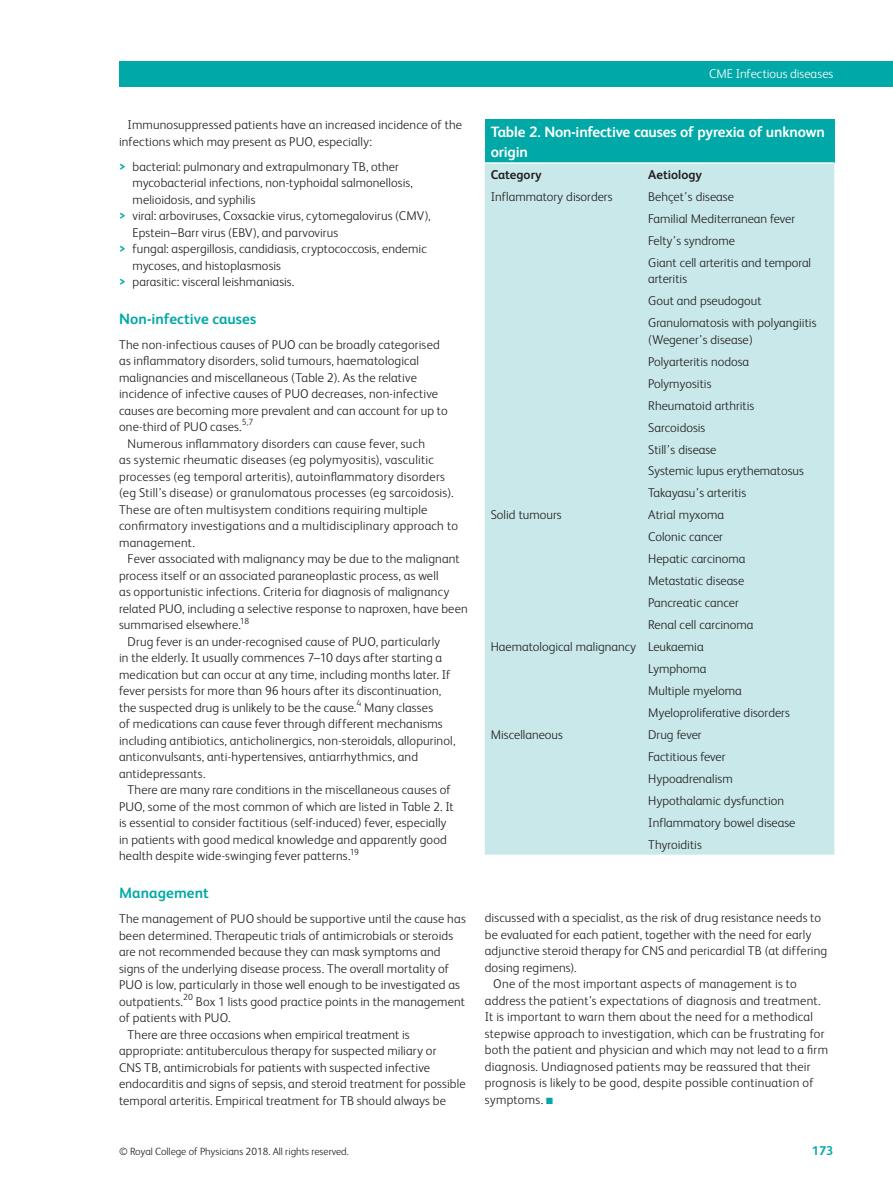
<style>
.page{position:relative;width:893px;height:1191px;background:#fff}
.page>*{position:absolute;margin:0;border:0;box-sizing:border-box;transform-origin:0 0}
.t1{font:700 15px/20.2px "FS Albert";letter-spacing:-.01em;color:#fff}
.t2{font:700 15px "FS Albert";letter-spacing:.005em;color:#00a9a7}
.t3{font:300 12.75px/21.9px "FS Albert";letter-spacing:.01em;color:#231f20}
.t4{font:300 12.75px "FS Albert";letter-spacing:.005em;color:#fff}
.t5{font:700 12.75px "FS Albert";color:#231f20}
.t6{font:700 12.75px "FS Albert";color:#00a9a7}
.t7{font:300 10.5px "FS Albert";color:#231f20}
.s1{font-weight:700;color:#00a9a7}
.s2{color:#00a9a7}
</style>
<div class="page">
<div style="left:119px;top:62px;width:774px;height:25px;background:#00a9a7"></div>
<div style="left:485px;top:119px;width:349px;height:44px;background:#00a9a7"></div>
<div style="left:485px;top:164px;width:349px;height:690px;background:#c9e8e9"></div>
<hr style="left:485px;top:162px;width:349px;height:2px;background:#fff">
<p class="t3" style="left:119px;top:118px;width:344px;line-height:16.5px;text-indent:9px">Immunosuppressed patients have an increased incidence of the infections which may present as PUO, especially:</p>
<p class="t3" style="left:119px;top:157px;width:281px"><span class="s1">&gt;</span> bacterial: pulmonary and extrapulmonary TB, other</p>
<p class="t3" style="left:133px;top:173px;width:282px">mycobacterial infections, non-typhoidal salmonellosis,</p>
<p class="t3" style="left:133px;top:190px;width:124px">melioidosis, and syphilis</p>
<p class="t3" style="left:119px;top:206px;width:313px"><span class="s1">&gt;</span> viral: arboviruses, Coxsackie virus, cytomegalovirus (CMV),</p>
<p class="t3" style="left:133px;top:223px;width:207px">Epstein–Barr virus (EBV), and parvovirus</p>
<p class="t3" style="left:119px;top:239px;width:309px"><span class="s1">&gt;</span> fungal: aspergillosis, candidiasis, cryptococcosis, endemic</p>
<p class="t3" style="left:133px;top:256px;width:150px">mycoses, and histoplasmosis</p>
<p class="t3" style="left:119px;top:272px;width:177px"><span class="s1">&gt;</span> parasitic: visceral leishmaniasis.</p>
<p class="t2" style="left:119px;top:312px;width:139px">Non-infective causes</p>
<p class="t3" style="left:119px;top:335px;width:322px">The non-infectious causes of PUO can be broadly categorised</p>
<p class="t3" style="left:119px;top:351px;width:301px">as inflammatory disorders, solid tumours, haematological</p>
<p class="t3" style="left:119px;top:368px;width:299px">malignancies and miscellaneous (Table 2 ). As the relative</p>
<p class="t3" style="left:119px;top:384px;width:321px">incidence of infective causes of PUO decreases, non-infective</p>
<p class="t3" style="left:119px;top:401px;width:330px">causes are becoming more prevalent and can account for up to</p>
<p class="t3" style="left:119px;top:417px;width:136px">one-third of PUO cases. <sup>5,7</sup></p>
<p class="t3" style="left:128px;top:434px;width:299px">Numerous inflammatory disorders can cause fever, such</p>
<p class="t3" style="left:119px;top:450px;width:316px">as systemic rheumatic diseases (eg polymyositis), vasculitic</p>
<p class="t3" style="left:119px;top:467px;width:327px">processes (eg temporal arteritis), autoinflammatory disorders</p>
<p class="t3" style="left:119px;top:483px;width:336px">(eg Still’s disease) or granulomatous processes (eg sarcoidosis).</p>
<p class="t3" style="left:119px;top:500px;width:310px">These are often multisystem conditions requiring multiple</p>
<p class="t3" style="left:119px;top:516px;width:340px">confirmatory investigations and a multidisciplinary approach to</p>
<p class="t3" style="left:119px;top:533px;width:78px">management.</p>
<p class="t3" style="left:128px;top:549px;width:334px">Fever associated with malignancy may be due to the malignant</p>
<p class="t3" style="left:119px;top:566px;width:321px">process itself or an associated paraneoplastic process, as well</p>
<p class="t3" style="left:119px;top:582px;width:332px">as opportunistic infections. Criteria for diagnosis of malignancy</p>
<p class="t3" style="left:119px;top:599px;width:350px">related PUO, including a selective response to naproxen, have been</p>
<p class="t3" style="left:119px;top:615px;width:132px">summarised elsewhere. <sup>18</sup></p>
<p class="t3" style="left:128px;top:632px;width:314px">Drug fever is an under-recognised cause of PUO, particularly</p>
<p class="t3" style="left:119px;top:648px;width:325px">in the elderly. It usually commences 7–10 days after starting a</p>
<p class="t3" style="left:119px;top:665px;width:333px">medication but can occur at any time, including months later. If</p>
<p class="t3" style="left:119px;top:681px;width:324px">fever persists for more than 96 hours after its discontinuation,</p>
<p class="t3" style="left:119px;top:698px;width:316px">the suspected drug is unlikely to be the cause. <sup>4</sup> Many classes</p>
<p class="t3" style="left:119px;top:714px;width:325px">of medications can cause fever through different mechanisms</p>
<p class="t3" style="left:119px;top:731px;width:338px">including antibiotics, anticholinergics, non-steroidals, allopurinol,</p>
<p class="t3" style="left:119px;top:747px;width:301px">anticonvulsants, anti-hypertensives, antiarrhythmics, and</p>
<p class="t3" style="left:119px;top:764px;width:88px">antidepressants.</p>
<p class="t3" style="left:128px;top:780px;width:325px">There are many rare conditions in the miscellaneous causes of</p>
<p class="t3" style="left:119px;top:797px;width:336px">PUO, some of the most common of which are listed in Table 2 . It</p>
<p class="t3" style="left:119px;top:813px;width:329px">is essential to consider factitious (self-induced) fever, especially</p>
<p class="t3" style="left:119px;top:830px;width:329px">in patients with good medical knowledge and apparently good</p>
<p class="t3" style="left:119px;top:846px;width:241px">health despite wide-swinging fever patterns. <sup>19</sup></p>
<p class="t2" style="left:119px;top:886px;width:91px">Management</p>
<p class="t3" style="left:119px;top:909px;width:348px">The management of PUO should be supportive until the cause has</p>
<p class="t3" style="left:119px;top:925px;width:336px">been determined. Therapeutic trials of antimicrobials or steroids</p>
<p class="t3" style="left:119px;top:942px;width:323px">are not recommended because they can mask symptoms and</p>
<p class="t3" style="left:119px;top:958px;width:332px">signs of the underlying disease process. The overall mortality of</p>
<p class="t3" style="left:119px;top:975px;width:342px">PUO is low, particularly in those well enough to be investigated as</p>
<p class="t3" style="left:119px;top:991px;width:347px">outpatients. <sup>20</sup> Box 1 lists good practice points in the management</p>
<p class="t3" style="left:119px;top:1008px;width:113px">of patients with PUO.</p>
<p class="t3" style="left:128px;top:1024px;width:284px">There are three occasions when empirical treatment is</p>
<p class="t3" style="left:119px;top:1041px;width:319px">appropriate: antituberculous therapy for suspected miliary or</p>
<p class="t3" style="left:119px;top:1057px;width:313px">CNS TB, antimicrobials for patients with suspected infective</p>
<p class="t3" style="left:119px;top:1074px;width:348px">endocarditis and signs of sepsis, and steroid treatment for possible</p>
<p class="t3" style="left:119px;top:1090px;width:328px">temporal arteritis. Empirical treatment for TB should always be</p>
<p class="t4" style="left:709px;top:69px;width:126px">CME Infectious diseases</p>
<p class="t1" style="left:491px;top:123px;width:336px">Table 2. Non-infective causes of pyrexia of unknown origin</p>
<p class="t5" style="left:491px;top:169px;width:52px">Category</p>
<p class="t5" style="left:648px;top:169px;width:55px">Aetiology</p>
<p class="t3" style="left:491px;top:187px;width:123px">Inflammatory disorders</p>
<p class="t3" style="left:648px;top:187px;width:164px">Behçet’s disease<br>Familial Mediterranean fever<br>Felty’s syndrome<br>Giant cell arteritis and temporal</p>
<p class="t3" style="left:648px;top:269px;width:170px">arteritis<br>Gout and pseudogout<br>Granulomatosis with polyangiitis</p>
<p class="t3" style="left:648px;top:330px;width:157px">(Wegener’s disease)<br>Polyarteritis nodosa<br>Polymyositis<br>Rheumatoid arthritis<br>Sarcoidosis<br>Still’s disease<br>Systemic lupus erythematosus<br>Takayasu’s arteritis</p>
<p class="t3" style="left:491px;top:505px;width:72px">Solid tumours</p>
<p class="t3" style="left:648px;top:505px;width:77px">Atrial myxoma</p>
<p class="t3" style="left:648px;top:527px;width:76px">Colonic cancer</p>
<p class="t3" style="left:648px;top:549px;width:99px">Hepatic carcinoma</p>
<p class="t3" style="left:648px;top:571px;width:98px">Metastatic disease</p>
<p class="t3" style="left:648px;top:593px;width:92px">Pancreatic cancer</p>
<p class="t3" style="left:648px;top:615px;width:107px">Renal cell carcinoma</p>
<p class="t3" style="left:491px;top:637px;width:214px">Haematological malignancy Leukaemia</p>
<p class="t3" style="left:648px;top:659px;width:60px">Lymphoma</p>
<p class="t3" style="left:648px;top:681px;width:95px">Multiple myeloma</p>
<p class="t3" style="left:648px;top:703px;width:143px">Myeloproliferative disorders</p>
<p class="t3" style="left:491px;top:725px;width:74px">Miscellaneous</p>
<p class="t3" style="left:648px;top:725px;width:149px">Drug fever<br>Factitious fever<br>Hypoadrenalism<br>Hypothalamic dysfunction<br>Inflammatory bowel disease<br>Thyroiditis</p>
<p class="t3" style="left:485px;top:908px;width:338px">discussed with a specialist, as the risk of drug resistance needs to</p>
<p class="t3" style="left:485px;top:925px;width:328px">be evaluated for each patient, together with the need for early</p>
<p class="t3" style="left:485px;top:941px;width:344px">adjunctive steroid therapy for CNS and pericardial TB (at differing</p>
<p class="t3" style="left:485px;top:958px;width:93px">dosing regimens).</p>
<p class="t3" style="left:493px;top:974px;width:305px">One of the most important aspects of management is to</p>
<p class="t3" style="left:485px;top:991px;width:337px">address the patient’s expectations of diagnosis and treatment.</p>
<p class="t3" style="left:485px;top:1007px;width:330px">It is important to warn them about the need for a methodical</p>
<p class="t3" style="left:485px;top:1024px;width:341px">stepwise approach to investigation, which can be frustrating for</p>
<p class="t3" style="left:485px;top:1040px;width:345px">both the patient and physician and which may not lead to a firm</p>
<p class="t3" style="left:485px;top:1057px;width:327px">diagnosis. Undiagnosed patients may be reassured that their</p>
<p class="t3" style="left:485px;top:1073px;width:330px">prognosis is likely to be good, despite possible continuation of</p>
<p class="t3" style="left:485px;top:1090px;width:70px">symptoms. <span class="s2">■</span></p>
<p class="t7" style="left:119px;top:1147px;width:231px">© Royal College of Physicians 2018. All rights reserved.</p>
<p class="t6" style="left:812px;top:1145px;width:23px">173</p>
</div>
